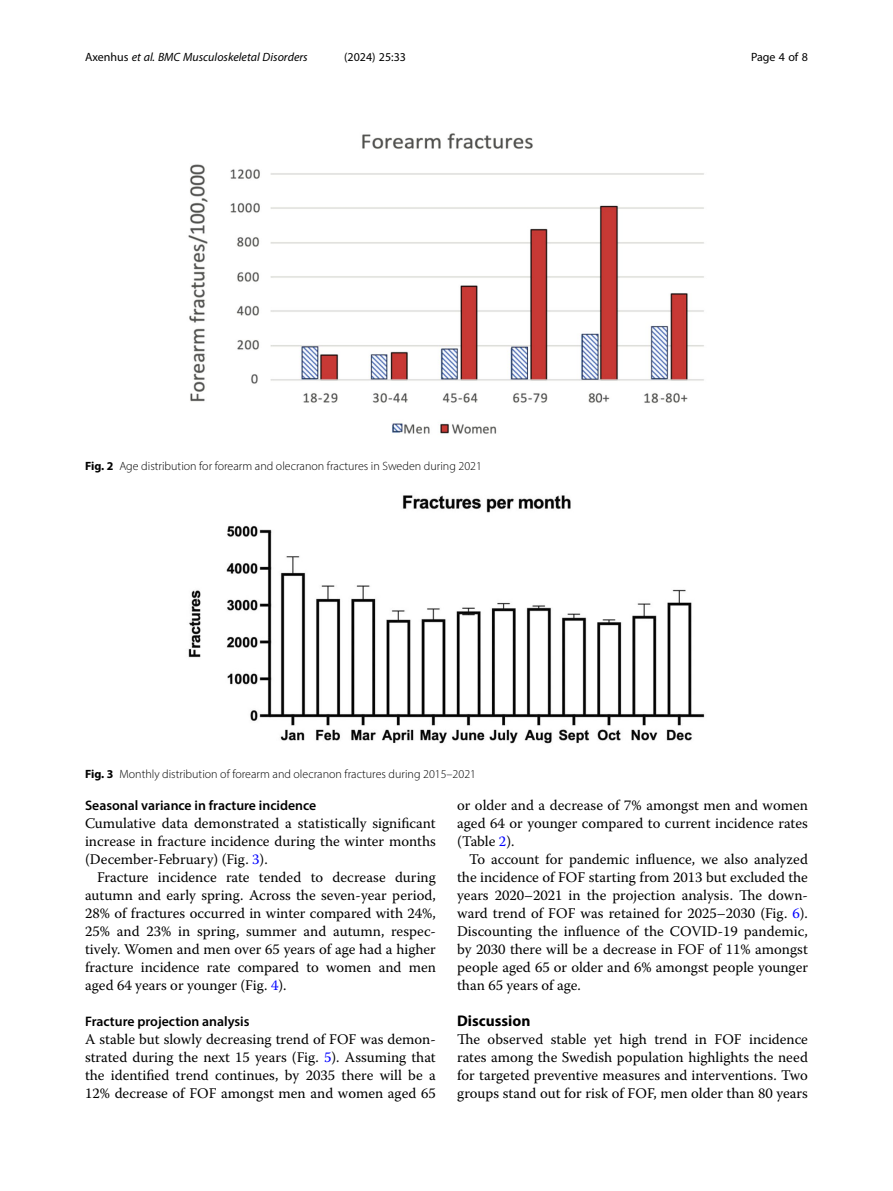
<style>
.page{position:relative;width:893px;height:1191px;background:#fff}
.page>*{position:absolute;margin:0;border:0;box-sizing:border-box;transform-origin:0 0}
.Head_1{font:700 15.45px "Myriad Pro";color:#000}
.Body_Text_Indent{font:14.7px/18px "Warnock Pro";color:#000;text-align:justify}
.Body_Text{font:14.7px/18px "Warnock Pro";color:#000;text-align:justify}
.Head_2{font:600 13.8px "Myriad Pro";color:#000}
.Figure_Caption{font:300 12px "Myriad Pro";color:#000}
.t1{font:italic 12px "Myriad Pro";color:#000}
.t2{font:12px "Myriad Pro";color:#000}
.s1{font-style:normal}
.s2{font-weight:700}
.s3{color:#00f}
</style>
<div class="page">
<img style="left:188px;top:495px;width:517px;height:249px">
<img style="left:188px;top:133px;width:516px;height:301px">
<p class="t1" style="left:85px;top:50px;width:224px"><span class="s1">Axenhus</span> et al. BMC Musculoskeletal Disorders</p>
<p class="t2" style="left:344px;top:50px;width:63px">(2024) 25:33</p>
<p class="t2" style="left:751px;top:50px;width:58px">Page 4 of 8</p>
<p class="Figure_Caption" style="left:85px;top:459px;width:398px"><span class="s2">Fig. 2</span> Age distribution for forearm and olecranon fractures in Sweden during 2021</p>
<p class="Figure_Caption" style="left:85px;top:766px;width:392px"><span class="s2">Fig. 3</span> Monthly distribution of forearm and olecranon fractures during 2015–2021</p>
<p class="Head_2" style="left:85px;top:797px;width:233px">Seasonal variance in fracture incidence</p>
<p class="Body_Text" style="left:85px;top:814px;width:352px">Cumulative data demonstrated a statistically significant increase in fracture incidence during the winter months (December-February) (Fig. <span class="s3">3</span>).</p>
<p class="Body_Text_Indent" style="left:85px;top:868px;width:352px;text-indent:12px">Fracture incidence rate tended to decrease during autumn and early spring. Across the seven-year period, 28% of fractures occurred in winter compared with 24%, 25% and 23% in spring, summer and autumn, respec&shy;tively. Women and men over 65 years of age had a higher fracture incidence rate compared to women and men aged 64 years or younger (Fig. <span class="s3">4</span>).</p>
<p class="Head_2" style="left:85px;top:1013px;width:166px">Fracture projection analysis</p>
<p class="Body_Text" style="left:85px;top:1030px;width:352px">A stable but slowly decreasing trend of FOF was demon&shy;strated during the next 15 years (Fig. <span class="s3">5</span>). Assuming that the identified trend continues, by 2035 there will be a 12% decrease of FOF amongst men and women aged 65</p>
<p class="Body_Text" style="left:457px;top:796px;width:352px">or older and a decrease of 7% amongst men and women aged 64 or younger compared to current incidence rates (Table <span class="s3">2</span>).</p>
<p class="Body_Text_Indent" style="left:457px;top:850px;width:352px;text-indent:12px">To account for pandemic influence, we also analyzed the incidence of FOF starting from 2013 but excluded the years 2020–2021 in the projection analysis. The down&shy;ward trend of FOF was retained for 2025–2030 (Fig. <span class="s3">6</span>).<br>Discounting the influence of the COVID-19 pandemic, by 2030 there will be a decrease in FOF of 11% amongst people aged 65 or older and 6% amongst people younger than 65 years of age.</p>
<p class="Head_1" style="left:457px;top:1011px;width:75px">Discussion</p>
<p class="Body_Text" style="left:457px;top:1030px;width:352px">The observed stable yet high trend in FOF incidence rates among the Swedish population highlights the need for targeted preventive measures and interventions. Two groups stand out for risk of FOF, men older than 80 years</p>
</div>
